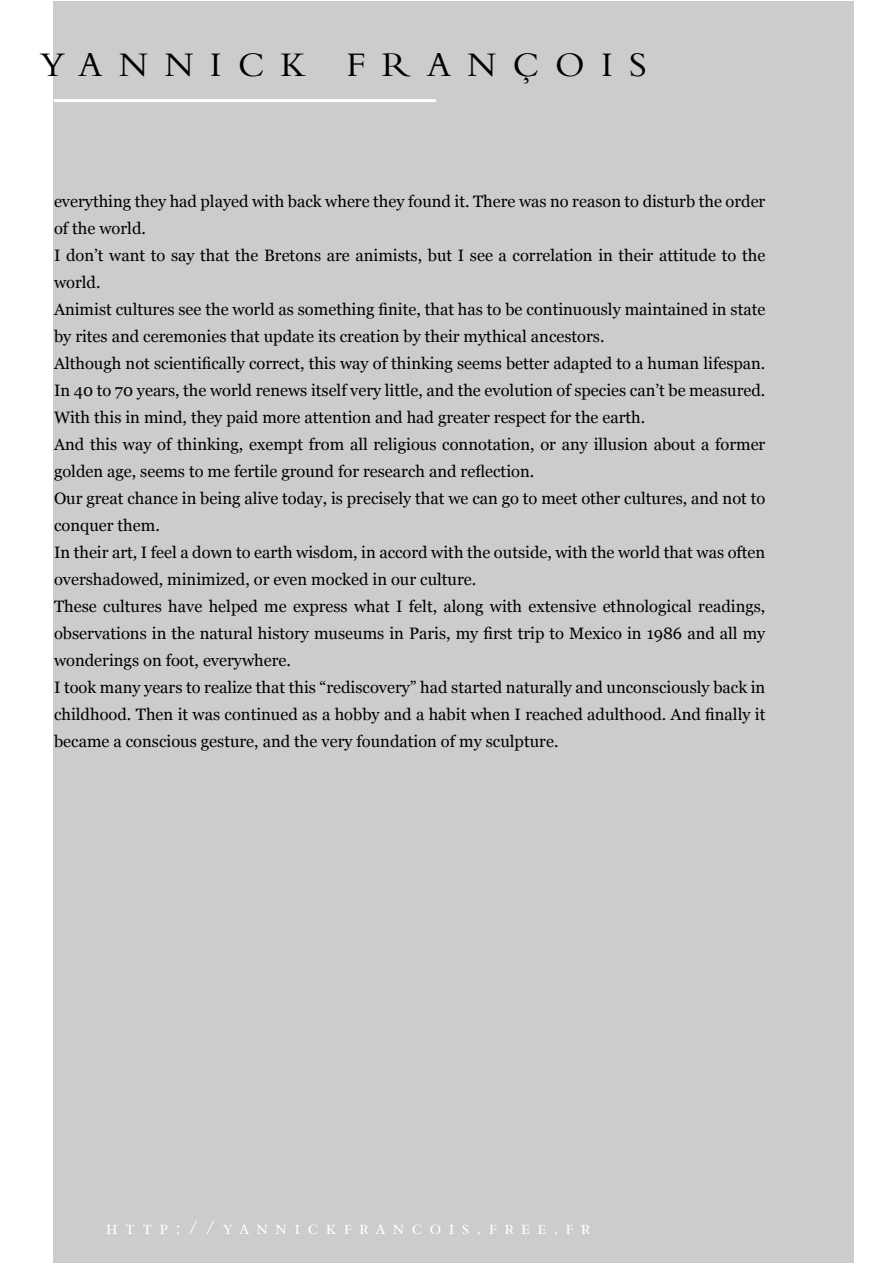
<style>
.page{position:relative;width:893px;height:1263px;background:#fff}
.page>*{position:absolute;margin:0;border:0;box-sizing:border-box;transform-origin:0 0}
.t1{font:36px "Bembo SC";letter-spacing:.45em;color:#000}
.t2{font:21px "Bembo SC";letter-spacing:.35em;color:#fff}
.t3{font:16.5px/27px "Georgia";color:#000}
</style>
<div class="page">
<div style="left:54px;top:1px;width:800px;height:1262px;background:#ccc"></div>
<hr style="left:54px;top:99px;width:382px;height:3px;background:#fff">
<h1 class="t1" style="left:40px;top:45px;width:608px">YANNICK FRANÇOIS</h1>
<p class="t3" style="left:54px;top:188px;width:713px">everything they had played with back where they found it. There was no reason to disturb the order of the world.<br>I don’t want to say that the Bretons are animists, but I see a correlation in their attitude to the world.<br>Animist cultures see the world as something finite, that has to be continuously maintained in state by rites and ceremonies that update its creation by their mythical ancestors.<br>Although not scientifically correct, this way of thinking seems better adapted to a human lifespan.<br>In 40 to 70 years, the world renews itself very little, and the evolution of species can’t be measured.<br>With this in mind, they paid more attention and had greater respect for the earth.<br>And this way of thinking, exempt from all religious connotation, or any illusion about a former golden age, seems to me fertile ground for research and reflection.<br>Our great chance in being alive today, is precisely that we can go to meet other cultures, and not to conquer them.<br>In their art, I feel a down to earth wisdom, in accord with the outside, with the world that was often overshadowed, minimized, or even mocked in our culture.<br>These cultures have helped me express what I felt, along with extensive ethnological readings, observations in the natural history museums in Paris, my first trip to Mexico in 1986 and all my wonderings on foot, everywhere.<br>I took many years to realize that this “rediscovery” had started naturally and unconsciously back in childhood. Then it was continued as a hobby and a habit when I reached adulthood. And finally it became a conscious gesture, and the very foundation of my sculpture.</p>
<p class="t2" style="left:106px;top:1216px;width:486px">http://yannickfrancois.free.fr</p>
</div>
